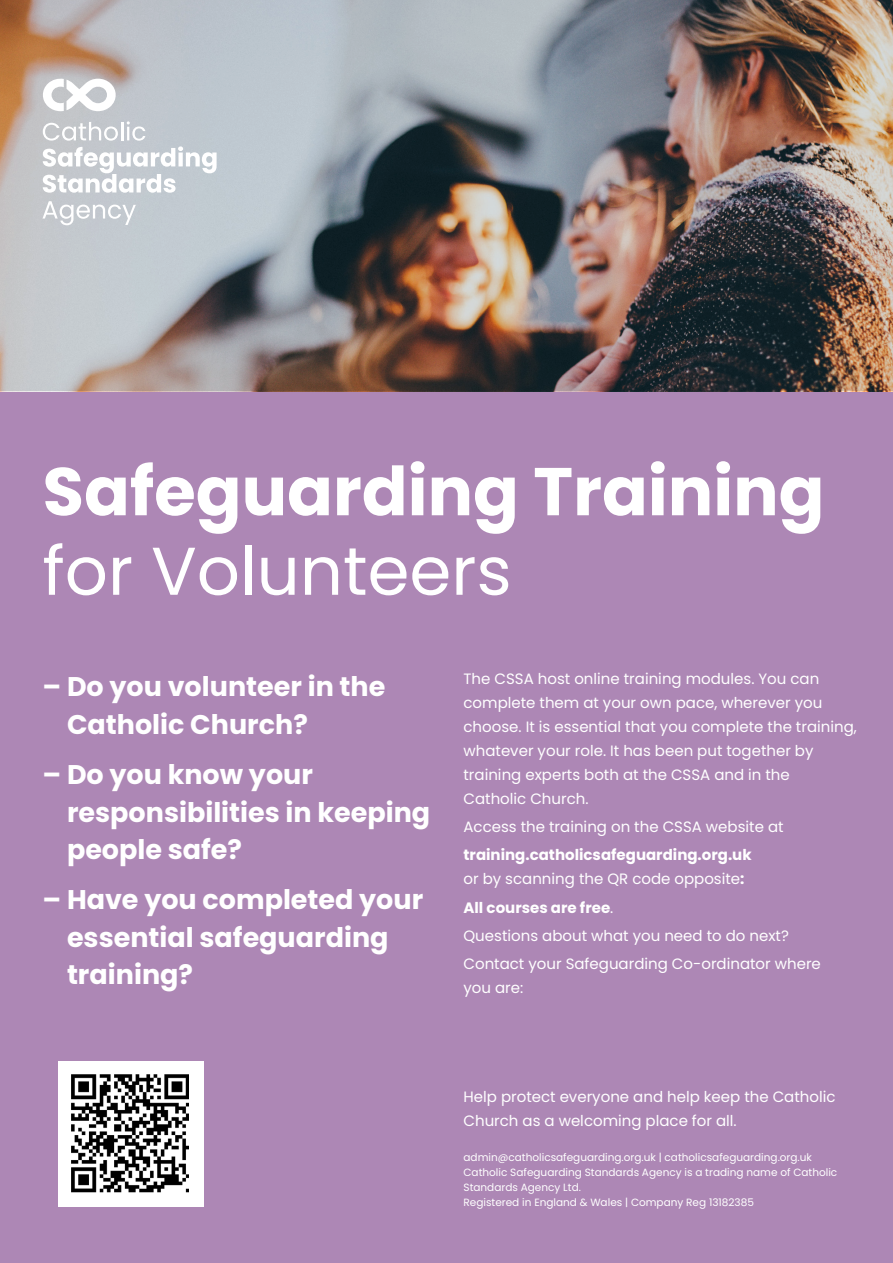
<style>
.page{position:relative;width:893px;height:1263px;background:#ad87b5}
.page>*{position:absolute;margin:0;border:0;box-sizing:border-box;transform-origin:0 0}
.t1{font:700 67.5px/79.5px "Poppins";color:#fff}
.t2{font:700 27px/37.5px "Poppins";color:#fff}
.t3{font:15px/24px "Poppins";color:#fff}
.t4{font:700 15px/24px "Poppins";color:#fff}
.t5{font:10.5px/15px "Poppins";color:#fff}
.s1{font-weight:400}
</style>
<div class="page">
<img style="left:0;top:0;width:893px;height:391px">
<svg style="left:43px;top:121px;width:174px;height:72px;background:#d2d6da"></svg>
<svg style="left:43px;top:201px;width:93px;height:24px;background:#d1d4d9"></svg>
<svg style="left:43px;top:78px;width:74px;height:33px;background:#e1e2e4"></svg>
<div style="left:58px;top:1061px;width:146px;height:145px;background:#fff"></div>
<img style="left:71px;top:1074px;width:118px;height:118px">
<p class="t1" style="left:43px;top:452px;width:783px">Safeguarding Training <span class="s1">for Volunteers</span></p>
<p class="t2" style="left:67px;top:668px;width:320px;text-indent:-24px">– Do you volunteer in the<br>Catholic Church?</p>
<p class="t2" style="left:67px;top:756px;width:365px;text-indent:-24px">– Do you know your responsibilities in keeping people safe?</p>
<p class="t2" style="left:67px;top:881px;width:358px;text-indent:-24px">– Have you completed your essential safeguarding training?</p>
<p class="t3" style="left:463px;top:667px;width:395px">The CSSA host online training modules. You can complete them at your own pace, wherever you choose. It is essential that you complete the training, whatever your role. It has been put together by training experts both at the CSSA and in the<br>Catholic Church.</p>
<p class="t3" style="left:463px;top:815px;width:322px">Access the training on the CSSA website at</p>
<p class="t4" style="left:463px;top:843px;width:290px">training.catholicsafeguarding.org.uk <span class="s1">or by scanning the QR code opposite</span>:</p>
<p class="t4" style="left:463px;top:895px;width:151px">All courses are free<span class="s1">.</span></p>
<p class="t3" style="left:463px;top:924px;width:327px">Questions about what you need to do next?</p>
<p class="t3" style="left:463px;top:952px;width:359px">Contact your Safeguarding Co-ordinator where you are:</p>
<p class="t3" style="left:463px;top:1085px;width:374px">Help protect everyone and help keep the Catholic<br>Church as a welcoming place for all.</p>
<p class="t5" style="left:463px;top:1150px;width:350px">admin@catholicsafeguarding.org.uk | catholicsafeguarding.org.uk</p>
<p class="t5" style="left:463px;top:1165px;width:375px">Catholic Safeguarding Standards Agency is a trading name of Catholic<br>Standards Agency Ltd.</p>
<p class="t5" style="left:463px;top:1195px;width:292px">Registered in England &amp; Wales | Company Reg 13182385</p>
</div>
